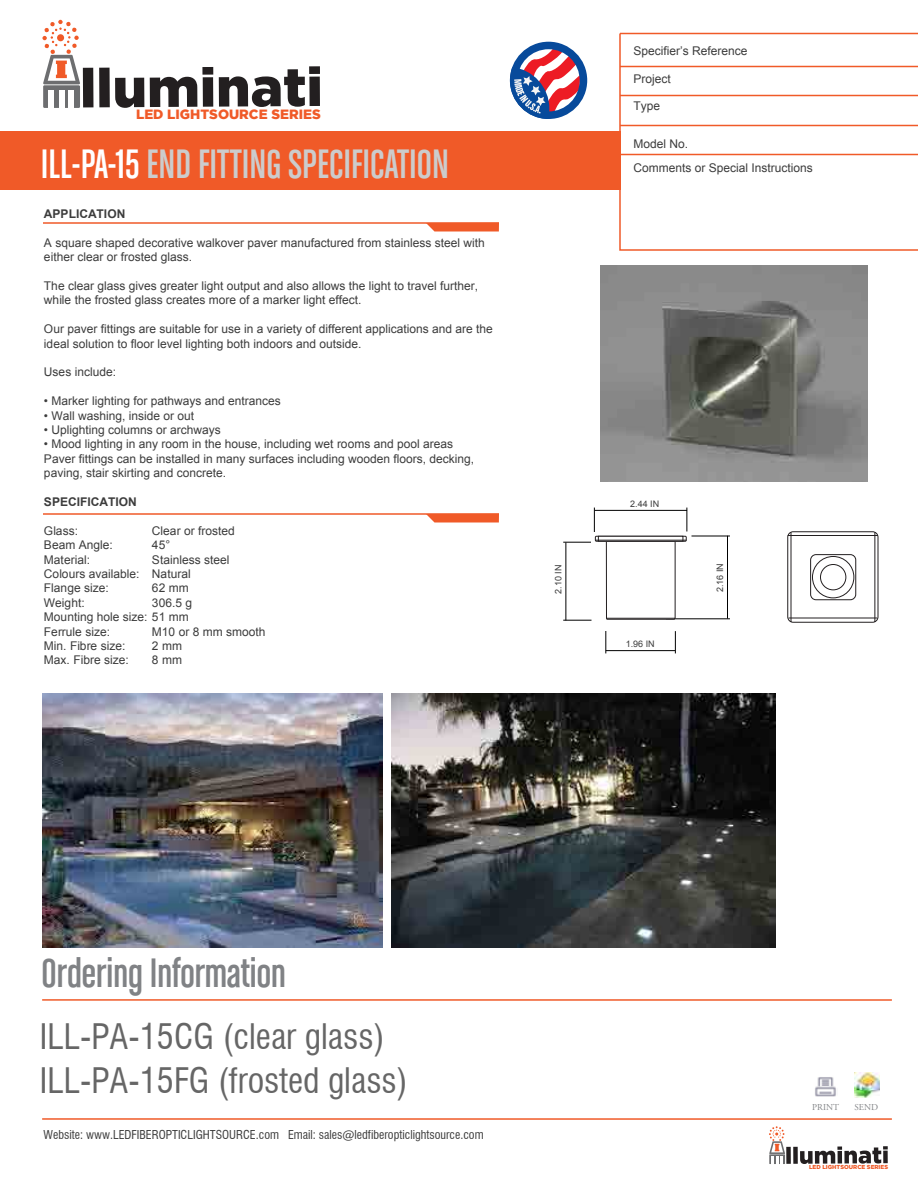
<style>
.page{position:relative;width:918px;height:1188px;background:#fff}
.page>*{position:absolute;margin:0;border:0;box-sizing:border-box;transform-origin:0 0}
.t1{font:43.5px "Chalet Comprime Cologne Sixty";color:#ccc}
.t2{font:43.5px "Chalet Comprime Cologne Sixty";color:#808285}
.t3{font:condensed 34.35px/43.5px "Swiss 721 BT";color:#666}
.t4{font:900 13.35px "Gotham";color:#f05a28}
.t5{font:12px/14.4px "Arial";color:#3c3c3c}
.t6{font:condensed 12px "Swiss 721 BT";color:#3d3d3d}
.t7{font:700 12px "Arial";color:#3c3c3c}
.t8{font:9px "Arial";color:#3c3c3c}
.t9{font:9px "Adobe Garamond Pro";color:#808285}
.t10{font:900 5.7px "Gotham";color:#f05a28}
.s1{color:#fff}
</style>
<div class="page">
<hr style="left:42px;top:999px;width:850px;height:2px;background:#f05a28">
<hr style="left:42px;top:1118px;width:850px;height:2px;background:#f05a28">
<div style="left:0;top:131px;width:620px;height:59px;background:#f05a28"></div>
<svg style="left:619px;top:32px;width:299px;height:219px"></svg>
<hr style="left:620px;top:33px;width:298px;height:1px;background:#f05a28">
<hr style="left:620px;top:66px;width:298px;height:1px;background:#f05a28">
<hr style="left:620px;top:95px;width:298px;height:1px;background:#f05a28">
<hr style="left:620px;top:125px;width:298px;height:1px;background:#f05a28">
<hr style="left:620px;top:154px;width:298px;height:1px;background:#f05a28">
<svg style="left:510px;top:42px;width:77px;height:77px"></svg>
<img style="left:815px;top:1077px;width:21px;height:20px">
<img style="left:854px;top:1072px;width:26px;height:25px">
<div style="left:83px;top:68px;width:10px;height:39px;background:#231f20"></div>
<div style="left:99px;top:68px;width:11px;height:39px;background:#231f20"></div>
<svg style="left:115px;top:78px;width:29px;height:30px"></svg>
<svg style="left:150px;top:67px;width:63px;height:40px"></svg>
<svg style="left:219px;top:66px;width:101px;height:41px"></svg>
<div style="left:43px;top:85px;width:37px;height:23px;background:#6d6e70"></div>
<svg style="left:42px;top:20px;width:38px;height:64px"></svg>
<div style="left:49px;top:90px;width:5px;height:22px;background:#fff"></div>
<div style="left:59px;top:90px;width:5px;height:22px;background:#fff"></div>
<div style="left:68px;top:90px;width:5px;height:22px;background:#fff"></div>
<hr style="left:43px;top:222px;width:456px;height:2px;background:#f05a28">
<svg style="left:426px;top:223px;width:73px;height:9px"></svg>
<hr style="left:43px;top:513px;width:456px;height:2px;background:#f05a28">
<svg style="left:426px;top:514px;width:73px;height:9px"></svg>
<div style="left:786px;top:1147px;width:5px;height:17px;background:#231f20"></div>
<div style="left:793px;top:1147px;width:5px;height:17px;background:#231f20"></div>
<svg style="left:800px;top:1146px;width:88px;height:18px"></svg>
<svg style="left:769px;top:1126px;width:16px;height:38px"></svg>
<img style="left:43px;top:694px;width:339px;height:254px">
<img style="left:392px;top:693px;width:383px;height:255px">
<hr style="left:595px;top:510px;width:92px;height:1px;background:#000">
<svg style="left:594px;top:508px;width:1px;height:24px"></svg>
<svg style="left:687px;top:508px;width:1px;height:23px"></svg>
<hr style="left:566px;top:543px;width:1px;height:77px;background:#000">
<svg style="left:563px;top:542px;width:28px;height:1px"></svg>
<svg style="left:563px;top:620px;width:29px;height:1px"></svg>
<hr style="left:606px;top:650px;width:69px;height:1px;background:#000">
<svg style="left:605px;top:631px;width:1px;height:22px"></svg>
<svg style="left:675px;top:631px;width:1px;height:22px"></svg>
<hr style="left:692px;top:536px;width:38px;height:1px;background:#000">
<hr style="left:666px;top:618px;width:64px;height:1px;background:#000">
<hr style="left:727px;top:536px;width:1px;height:83px;background:#000">
<svg style="left:606px;top:542px;width:70px;height:78px"></svg>
<div style="left:595px;top:536px;width:92px;height:6px;border:1px solid #231f20"></div>
<svg style="left:598px;top:536px;width:85px;height:6px"></svg>
<hr style="left:595px;top:540px;width:91px;height:1px;background:#231f20">
<hr style="left:607px;top:618px;width:68px;height:1px;background:#231f20">
<div style="left:810px;top:554px;width:46px;height:46px;border:1px solid #231f20;border-radius:5px"></div>
<div style="left:812px;top:556px;width:42px;height:42px;border:1px solid #231f20;border-radius:50%"></div>
<div style="left:820px;top:564px;width:26px;height:26px;border:1px solid #231f20;border-radius:50%"></div>
<div style="left:787px;top:531px;width:91px;height:92px;border:1px solid #231f20;border-radius:5px"></div>
<hr style="left:791px;top:532px;width:1px;height:90px;background:#231f20">
<hr style="left:875px;top:532px;width:1px;height:90px;background:#231f20">
<hr style="left:788px;top:535px;width:90px;height:1px;background:#231f20">
<hr style="left:789px;top:618px;width:88px;height:1px;background:#231f20">
<img style="left:600px;top:266px;width:267px;height:216px">
<p class="t4" style="left:136px;top:106px;width:186px">LED LIGHTSOURCE SERIES</p>
<h1 class="t1" style="left:41px;top:140px;width:410px"><span class="s1">ILL-PA-15</span> END FITTING SPECIFICATION</h1>
<p class="t7" style="left:44px;top:206px;width:83px">APPLICATION</p>
<p class="t5" style="left:44px;top:236px;width:442px">A square shaped decorative walkover paver manufactured from stainless steel with either clear or frosted glass.</p>
<p class="t5" style="left:44px;top:279px;width:436px">The clear glass gives greater light output and also allows the light to travel further, while the frosted glass creates more of a marker light effect.</p>
<p class="t5" style="left:44px;top:322px;width:450px">Our paver fittings are suitable for use in a variety of different applications and are the ideal solution to floor level lighting both indoors and outside.</p>
<p class="t5" style="left:44px;top:365px;width:74px">Uses include:</p>
<p class="t5" style="left:44px;top:394px;width:238px">• Marker lighting for pathways and entrances</p>
<p class="t5" style="left:44px;top:408px;width:152px">• Wall washing, inside or out</p>
<p class="t5" style="left:44px;top:423px;width:178px">• Uplighting columns or archways</p>
<p class="t5" style="left:44px;top:437px;width:432px">• Mood lighting in any room in the house, including wet rooms and pool areas<br>Paver fittings can be installed in many surfaces including wooden floors, decking, paving, stair skirting and concrete.</p>
<p class="t7" style="left:44px;top:494px;width:94px">SPECIFICATION</p>
<p class="t5" style="left:44px;top:524px;width:36px">Glass:</p>
<p class="t5" style="left:152px;top:524px;width:84px">Clear or frosted</p>
<p class="t5" style="left:44px;top:538px;width:70px">Beam Angle:</p>
<p class="t5" style="left:152px;top:538px;width:20px">45°</p>
<p class="t5" style="left:44px;top:552px;width:48px">Material:</p>
<p class="t5" style="left:44px;top:552px;width:187px;text-indent:108px">Stainless steel<br>Colours available: Natural<br>Flange size:</p>
<p class="t5" style="left:152px;top:581px;width:38px">62 mm</p>
<p class="t5" style="left:44px;top:596px;width:150px;text-indent:108px">306.5 g<br>Mounting hole size: 51 mm<br>Ferrule size:</p>
<p class="t5" style="left:44px;top:596px;width:42px">Weight:</p>
<p class="t5" style="left:152px;top:624px;width:115px">M10 or 8 mm smooth</p>
<p class="t5" style="left:44px;top:639px;width:83px">Min. Fibre size:</p>
<p class="t5" style="left:152px;top:639px;width:31px">2 mm</p>
<p class="t5" style="left:44px;top:653px;width:86px">Max. Fibre size:</p>
<p class="t5" style="left:152px;top:653px;width:31px">8 mm</p>
<p class="t5" style="left:633px;top:44px;width:116px">Specifier’s Reference</p>
<p class="t5" style="left:633px;top:72px;width:39px">Project</p>
<p class="t5" style="left:633px;top:99px;width:28px">Type</p>
<p class="t5" style="left:633px;top:132px;width:181px;line-height:24px">Model No.<br>Comments or Special Instructions</p>
<p class="t8" style="left:630px;top:498px;width:31px">2.44 IN</p>
<p class="t8" style="left:552px;top:594px;width:31px;rotate:-90deg">2.10 IN</p>
<p class="t8" style="left:714px;top:592px;width:31px;rotate:-90deg">2.16 IN</p>
<p class="t8" style="left:626px;top:638px;width:31px">1.96 IN</p>
<h1 class="t2" style="left:42px;top:949px;width:246px">Ordering Information</h1>
<h2 class="t3" style="left:40px;top:1015px;width:370px">ILL-PA-15CG (clear glass)<br>ILL-PA-15FG (frosted glass)</h2>
<p class="t6" style="left:44px;top:1127px;width:442px">Website: www.LEDFIBEROPTICLIGHTSOURCE.com Email: sales@ledfiberopticlightsource.com</p>
<p class="t9" style="left:812px;top:1101px;width:28px">PRINT</p>
<p class="t9" style="left:854px;top:1101px;width:25px">SEND</p>
<p class="t10" style="left:809px;top:1163px;width:81px">LED LIGHTSOURCE SERIES</p>
</div>
